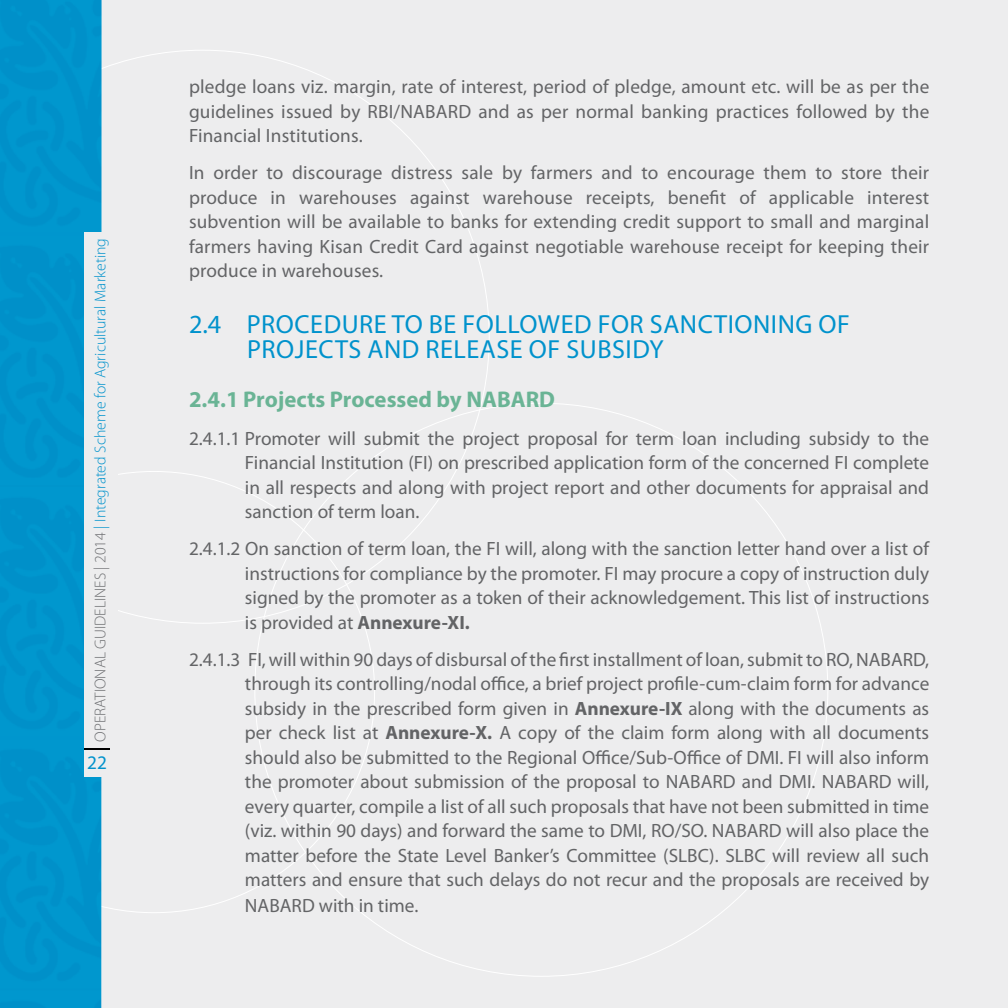
<style>
.page{position:relative;width:1008px;height:1008px;background:#ededee}
.page>*{position:absolute;margin:0;border:0;box-sizing:border-box;transform-origin:0 0}
.t1{font:26.25px/24.5px "Myriad Pro";letter-spacing:.02em;color:#0092cc}
.t2{font:700 22.75px "Myriad Pro";color:#6ab495}
.t3{font:19.25px/24.5px "Myriad Pro";color:#636466;text-align:justify}
.t4{font:19.25px "Myriad Pro";color:#0092cc}
.t5{font:300 15.75px "Myriad Pro";color:#0092cc}
.s1{color:#6d6e71}
.s2{font-weight:700}
</style>
<div class="page">
<svg style="left:102px;top:471px;width:273px;height:442px"></svg>
<div style="left:0;top:0;width:102px;height:1008px;background:#0095cc"></div>
<div style="left:85px;top:232px;width:33px;height:544px;background:#ededee"></div>
<hr style="left:85px;top:748px;width:25px;height:2px;background:#000">
<p class="t5" style="left:91px;top:742px;width:505px;rotate:-90deg"><span class="s1">OPERATIONAL GUIDELINES | 2014</span> | Integrated Scheme for Agricultural Marketing</p>
<p class="t4" style="left:87px;top:751px;width:21px">22</p>
<p class="t3" style="left:189px;top:74px;width:742px">pledge loans viz. margin, rate of interest, period of pledge, amount etc. will be as per the guidelines issued by RBI/NABARD and as per normal banking practices followed by the Financial Institutions.</p>
<p class="t3" style="left:189px;top:160px;width:742px">In order to discourage distress sale by farmers and to encourage them to store their produce in warehouses against warehouse receipts, benefit of applicable interest subvention will be available to banks for extending credit support to small and marginal farmers having Kisan Credit Card against negotiable warehouse receipt for keeping their produce in warehouses.</p>
<h1 class="t1" style="left:247px;top:312px;width:605px;text-indent:-58px">2.4 PROCEDURE TO BE FOLLOWED FOR SANCTIONING OF<br>PROJECTS AND RELEASE OF SUBSIDY</h1>
<p class="t2" style="left:189px;top:385px;width:365px">2.4.1 Projects Processed by NABARD</p>
<p class="t3" style="left:245px;top:426px;width:686px;text-indent:-56px">2.4.1.1 Promoter will submit the project proposal for term loan including subsidy to the Financial Institution (FI) on prescribed application form of the concerned FI complete in all respects and along with project report and other documents for appraisal and sanction of term loan.</p>
<p class="t3" style="left:245px;top:536px;width:686px;text-indent:-56px">2.4.1.2 On sanction of term loan, the FI will, along with the sanction letter hand over a list of instructions for compliance by the promoter. FI may procure a copy of instruction duly signed by the promoter as a token of their acknowledgement. This list of instructions is provided at <span class="s2">Annexure-XI.</span></p>
<p class="t3" style="left:245px;top:647px;width:686px;text-indent:-56px">2.4.1.3 FI, will within 90 days of disbursal of the first installment of loan, submit to RO, NABARD, through its controlling/nodal office, a brief project profile-cum-claim form for advance subsidy in the prescribed form given in <span class="s2">Annexure-IX</span> along with the documents as per check list at <span class="s2">Annexure-X.</span> A copy of the claim form along with all documents should also be submitted to the Regional Office/Sub-Office of DMI. FI will also inform the promoter about submission of the proposal to NABARD and DMI. NABARD will, every quarter, compile a list of all such proposals that have not been submitted in time (viz. within 90 days) and forward the same to DMI, RO/SO. NABARD will also place the matter before the State Level Banker’s Committee (SLBC). SLBC will review all such matters and ensure that such delays do not recur and the proposals are received by NABARD with in time.</p>
</div>
